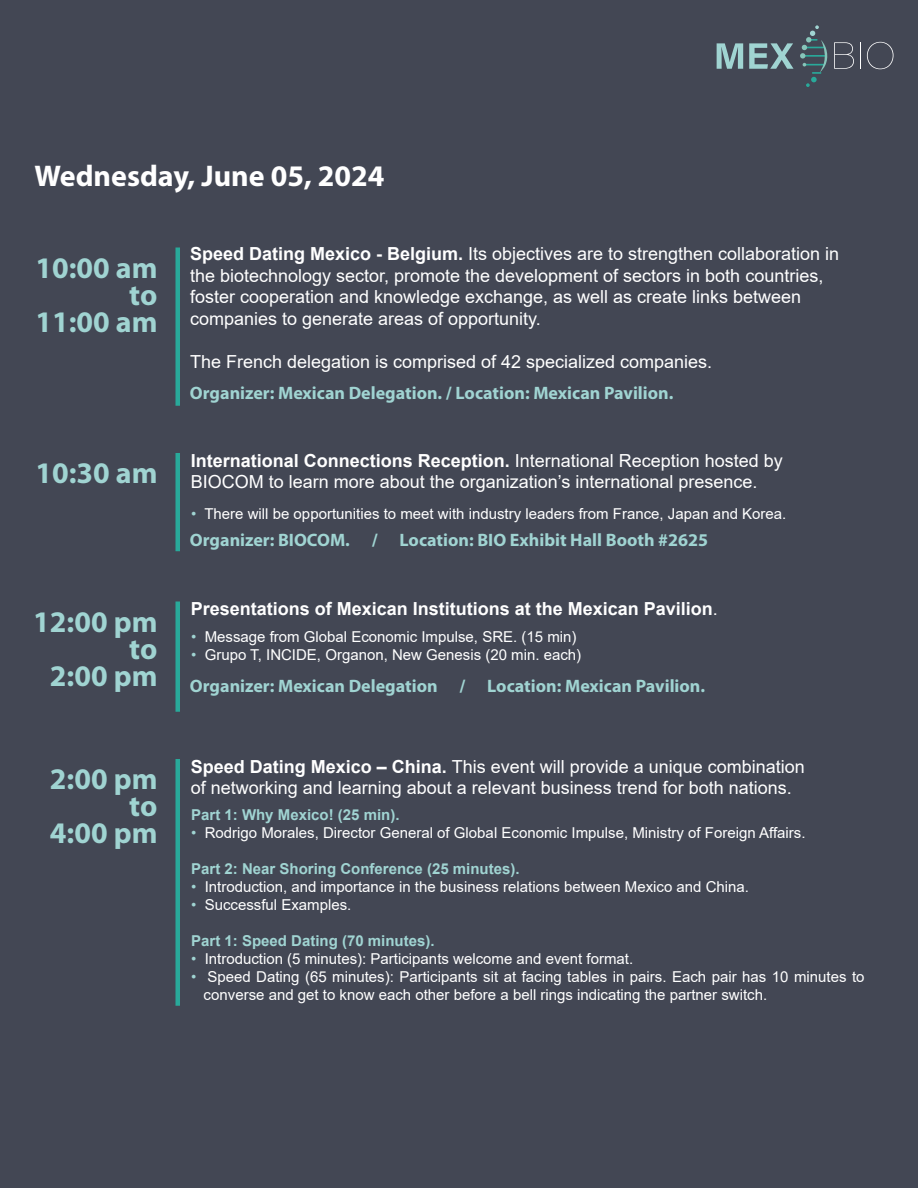
<style>
.page{position:relative;width:918px;height:1188px;background:#434754}
.page>*{position:absolute;margin:0;border:0;box-sizing:border-box;transform-origin:0 0}
.t1{font:700 30px/27px "Myriad Pro";color:#a0d4d2;text-align:right}
.t2{font:700 30px "Myriad Pro";color:#fff}
.t3{font:18px/21.6px "Arial";color:#fff}
.t4{font:700 18px "Myriad Pro";color:#a0d4d2}
.t5{font:700 18px "Arial";color:#fff}
.t6{font:15px/18px "Arial";color:#fff}
.t7{font:700 15px "Arial";color:#a0d4d2}
.s1{font-weight:700}
.s2{color:#a0d4d2}
.s3{font-weight:400}
.s4{font-weight:700;color:#a0d4d2}
</style>
<div class="page">
<hr style="left:176px;top:247px;width:4px;height:159px;background:#29a99a">
<hr style="left:176px;top:453px;width:4px;height:98px;background:#29a99a">
<svg style="left:717px;top:43px;width:26px;height:26px"></svg>
<svg style="left:749px;top:43px;width:45px;height:26px"></svg>
<svg style="left:860px;top:42px;width:1px;height:27px"></svg>
<svg style="left:867px;top:42px;width:27px;height:27px"></svg>
<svg style="left:800px;top:25px;width:54px;height:62px"></svg>
<hr style="left:176px;top:601px;width:4px;height:111px;background:#29a99a">
<hr style="left:176px;top:759px;width:4px;height:247px;background:#29a99a">
<h1 class="t2" style="left:34px;top:165px;width:352px">Wednesday, June 05, 2024</h1>
<h1 class="t1" style="left:35px;top:257px;width:124px">10:00 am to<br>11:00 am</h1>
<p class="t3" style="left:190px;top:245px;width:651px"><span class="s1">Speed Dating Mexico - Belgium.</span> Its objectives are to strengthen collaboration in the biotechnology sector, promote the development of sectors in both countries, foster cooperation and knowledge exchange, as well as create links between companies to generate areas of opportunity.</p>
<p class="t3" style="left:190px;top:353px;width:524px">The French delegation is comprised of 42 specialized companies.</p>
<p class="t4" style="left:190px;top:386px;width:485px">Organizer: Mexican Delegation. / Location: Mexican Pavilion.</p>
<h1 class="t1" style="left:35px;top:462px;width:124px">10:30 am</h1>
<p class="t3" style="left:191px;top:451px;width:594px"><span class="s1">International Connections Reception.</span> International Reception hosted by<br>BIOCOM to learn more about the organization’s international presence.</p>
<p class="t6" style="left:191px;top:506px;width:597px"><span class="s2">ï</span> There will be opportunities to meet with industry leaders from France, Japan and Korea.</p>
<p class="t4" style="left:190px;top:533px;width:520px">Organizer: BIOCOM. / Location: BIO Exhibit Hall Booth #2625</p>
<p class="t5" style="left:191px;top:602px;width:529px">Presentations of Mexican Institutions at the Mexican Pavilion<span class="s3">.</span></p>
<p class="t6" style="left:191px;top:629px;width:392px"><span class="s2">ï</span> Message from Global Economic Impulse, SRE. (15 min) <span class="s2">ï</span> Grupo T, INCIDE, Organon, New Genesis (20 min. each)</p>
<h1 class="t1" style="left:33px;top:611px;width:126px">12:00 pm to</h1>
<p class="t4" style="left:50px;top:679px;width:657px"><sup>2:00</sup> <sup>pm</sup> Organizer: Mexican Delegation / Location: Mexican Pavilion.</p>
<h1 class="t1" style="left:50px;top:768px;width:109px">2:00 pm to<br>4:00 pm</h1>
<p class="t3" style="left:191px;top:757px;width:616px"><span class="s1">Speed Dating Mexico – China.</span> This event will provide a unique combination of networking and learning about a relevant business trend for both nations.</p>
<p class="t6" style="left:191px;top:808px;width:616px"><span class="s4">Part 1: Why Mexico! (25 min).<br></span><span class="s2">ï</span> Rodrigo Morales, Director General of Global Economic Impulse, Ministry of Foreign Affairs.</p>
<p class="t6" style="left:191px;top:862px;width:560px"><span class="s4">Part 2: Near Shoring Conference (25 minutes).<br></span><span class="s2">ï</span> Introduction, and importance in the business relations between Mexico and China. <span class="s2">ï</span> Successful Examples.</p>
<p class="t7" style="left:191px;top:936px;width:245px">Part 1: Speed Dating (70 minutes).</p>
<p class="t6" style="left:191px;top:952px;width:444px"><span class="s2">ï</span> Introduction (5 minutes): Participants welcome and event format.</p>
<p class="t6" style="left:191px;top:970px;width:675px"><span class="s2">ï</span> Speed Dating (65 minutes): Participants sit at facing tables in pairs. Each pair has 10 minutes to</p>
<p class="t6" style="left:204px;top:988px;width:565px">converse and get to know each other before a bell rings indicating the partner switch.</p>
</div>
